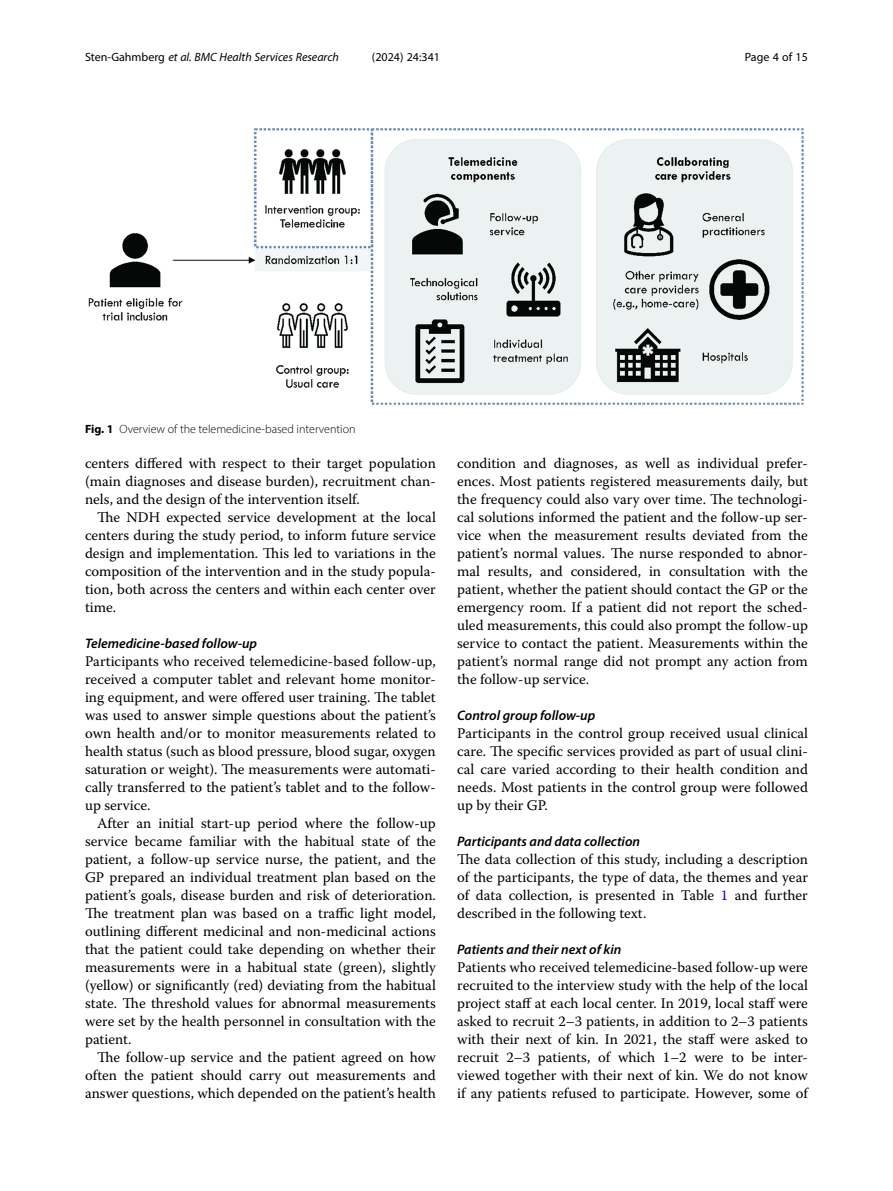
<style>
.page{position:relative;width:893px;height:1191px;background:#fff}
.page>*{position:absolute;margin:0;border:0;box-sizing:border-box;transform-origin:0 0}
.Body_Text_Indent{font:14.7px/18px "Warnock Pro";color:#000;text-align:justify}
.Body_Text{font:14.7px/18px "Warnock Pro";color:#000;text-align:justify}
.Head_3{font:italic 600 13.8px "Myriad Pro";color:#000}
.Figure_Caption{font:300 12px "Myriad Pro";color:#000}
.t1{font:italic 12px "Myriad Pro";color:#000}
.t2{font:12px "Myriad Pro";color:#000}
.s1{font-style:normal}
.s2{font-weight:700}
.s3{color:#00f}
</style>
<div class="page">
<img style="left:88px;top:128px;width:716px;height:277px">
<p class="t1" style="left:85px;top:50px;width:255px"><span class="s1">Sten-Gahmberg</span> et al. BMC Health Services Research</p>
<p class="t2" style="left:372px;top:50px;width:70px">(2024) 24:341</p>
<p class="t2" style="left:745px;top:50px;width:65px">Page 4 of 15</p>
<p class="Figure_Caption" style="left:85px;top:422px;width:272px"><span class="s2">Fig. 1</span> Overview of the telemedicine-based intervention</p>
<p class="Body_Text" style="left:85px;top:454px;width:352px">centers differed with respect to their target population (main diagnoses and disease burden), recruitment chan&shy;nels, and the design of the intervention itself.</p>
<p class="Body_Text_Indent" style="left:85px;top:508px;width:352px;text-indent:12px">The NDH expected service development at the local centers during the study period, to inform future service design and implementation. This led to variations in the composition of the intervention and in the study popula&shy;tion, both across the centers and within each center over time.</p>
<p class="Head_3" style="left:85px;top:635px;width:174px">Telemedicine-based follow-up</p>
<p class="Body_Text" style="left:85px;top:652px;width:352px">Participants who received telemedicine-based follow-up, received a computer tablet and relevant home monitor&shy;ing equipment, and were offered user training. The tablet was used to answer simple questions about the patient’s own health and/or to monitor measurements related to health status (such as blood pressure, blood sugar, oxygen saturation or weight). The measurements were automati&shy;cally transferred to the patient’s tablet and to the follow&shy;up service.</p>
<p class="Body_Text_Indent" style="left:85px;top:814px;width:352px;text-indent:12px">After an initial start-up period where the follow-up service became familiar with the habitual state of the patient, a follow-up service nurse, the patient, and the GP prepared an individual treatment plan based on the patient’s goals, disease burden and risk of deterioration.<br>The treatment plan was based on a traffic light model, outlining different medicinal and non-medicinal actions that the patient could take depending on whether their measurements were in a habitual state (green), slightly (yellow) or significantly (red) deviating from the habitual state. The threshold values for abnormal measurements were set by the health personnel in consultation with the patient.</p>
<p class="Body_Text_Indent" style="left:85px;top:1048px;width:352px;text-indent:12px">The follow-up service and the patient agreed on how often the patient should carry out measurements and answer questions, which depended on the patient’s health</p>
<p class="Body_Text_Indent" style="left:457px;top:454px;width:352px">condition and diagnoses, as well as individual prefer&shy;ences. Most patients registered measurements daily, but the frequency could also vary over time. The technologi&shy;cal solutions informed the patient and the follow-up ser&shy;vice when the measurement results deviated from the patient’s normal values. The nurse responded to abnor&shy;mal results, and considered, in consultation with the patient, whether the patient should contact the GP or the emergency room. If a patient did not report the sched&shy;uled measurements, this could also prompt the follow-up service to contact the patient. Measurements within the patient’s normal range did not prompt any action from the follow-up service.</p>
<p class="Head_3" style="left:457px;top:707px;width:140px">Control group follow-up</p>
<p class="Body_Text" style="left:457px;top:724px;width:352px">Participants in the control group received usual clinical care. The specific services provided as part of usual clini&shy;cal care varied according to their health condition and needs. Most patients in the control group were followed up by their GP.</p>
<p class="Head_3" style="left:457px;top:833px;width:185px">Participants and data collection</p>
<p class="Body_Text" style="left:457px;top:850px;width:352px">The data collection of this study, including a description of the participants, the type of data, the themes and year of data collection, is presented in Table <span class="s3">1</span> and further described in the following text.</p>
<p class="Head_3" style="left:457px;top:941px;width:166px">Patients and their next of kin</p>
<p class="Body_Text" style="left:457px;top:958px;width:352px">Patients who received telemedicine-based follow-up were recruited to the interview study with the help of the local project staff at each local center. In 2019, local staff were asked to recruit 2–3 patients, in addition to 2–3 patients with their next of kin. In 2021, the staff were asked to recruit 2–3 patients, of which 1–2 were to be inter&shy;viewed together with their next of kin. We do not know if any patients refused to participate. However, some of</p>
</div>
